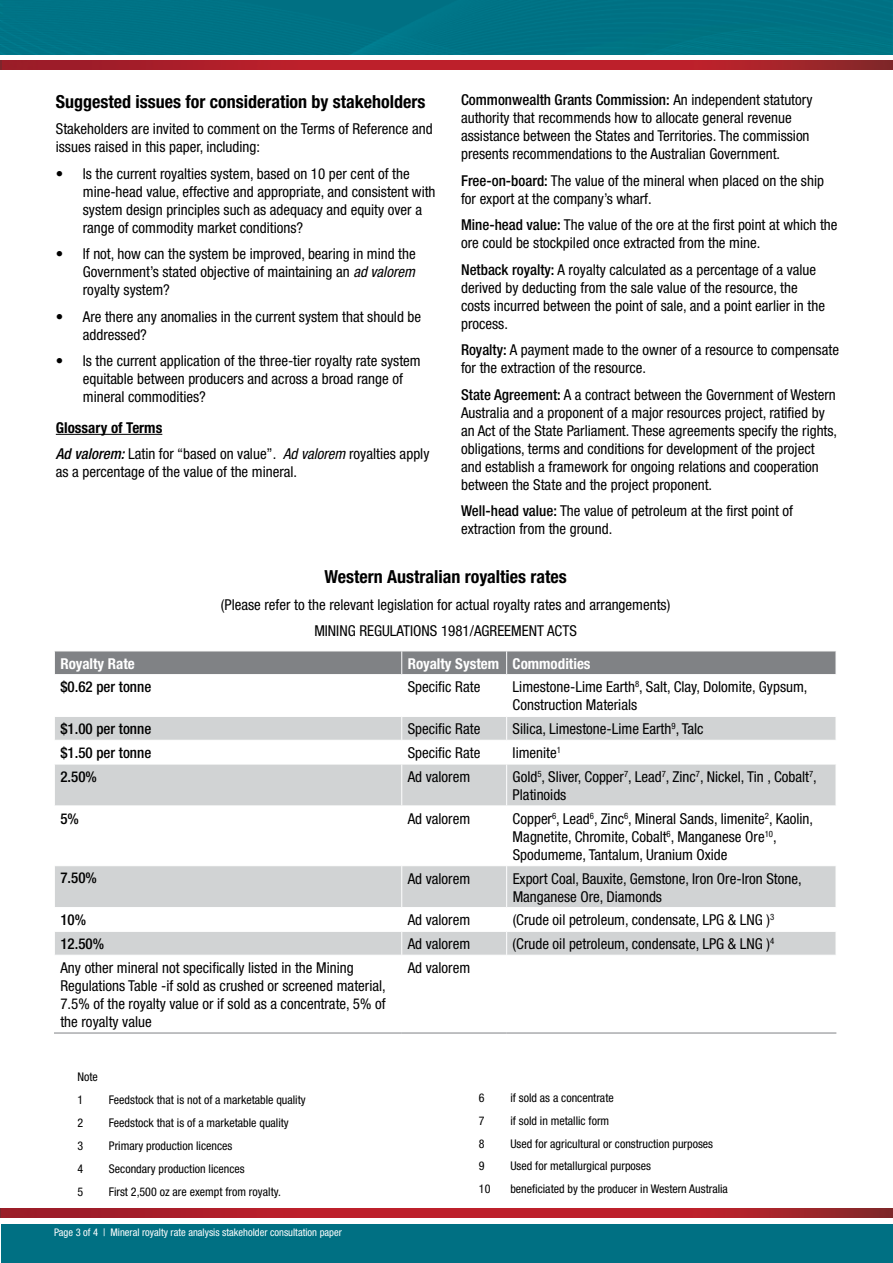
<style>
.page{position:relative;width:893px;height:1263px;background:#fff}
.page>*{position:absolute;margin:0;border:0;box-sizing:border-box;transform-origin:0 0}
.t1{font:700 condensed 18px "Helvetica Neue";color:#000}
.t2{font:condensed 15px/18px "Helvetica Neue";color:#000}
.t3{font:500 condensed 15px "Helvetica Neue";color:#000}
.t4{font:700 condensed 15px "Helvetica Neue";color:#fff}
.t5{font:condensed 12px/23px "Helvetica Neue";color:#000}
.t6{font:condensed 10.5px "Helvetica Neue";color:#fff}
.s1{font-style:italic}
.s2{font-weight:700}
.s3{font-weight:500;font-style:italic}
.s4{font-weight:500}
</style>
<div class="page">
<svg style="left:0;top:61px;width:2px;height:9px"></svg>
<div style="left:0;top:0;width:893px;height:54px;background:#007385"></div>
<svg style="left:0;top:1209px;width:2px;height:9px"></svg>
<img style="left:2px;top:61px;width:891px;height:9px">
<hr style="left:56px;top:434px;width:106px;height:1px;background:#000">
<div style="left:2px;top:1225px;width:891px;height:38px;background:#007083"></div>
<img style="left:2px;top:1209px;width:891px;height:9px">
<div style="left:54px;top:651px;width:782px;height:23px;background:#808285"></div>
<svg style="left:55px;top:717px;width:781px;height:88px"></svg>
<hr style="left:54px;top:764px;width:348px;height:1px;background:#fff">
<hr style="left:402px;top:764px;width:105px;height:1px;background:#fff">
<hr style="left:401px;top:764px;width:1px;height:41px;background:#fff">
<hr style="left:507px;top:764px;width:329px;height:1px;background:#fff">
<hr style="left:506px;top:764px;width:1px;height:41px;background:#fff">
<svg style="left:55px;top:866px;width:781px;height:89px"></svg>
<hr style="left:54px;top:1033px;width:348px;height:1px;background:#808285">
<hr style="left:402px;top:1033px;width:105px;height:1px;background:#808285">
<hr style="left:507px;top:1033px;width:329px;height:1px;background:#808285">
<p class="t1" style="left:56px;top:90px;width:371px">Suggested issues for consideration by stakeholders</p>
<p class="t2" style="left:56px;top:120px;width:378px">Stakeholders are invited to comment on the Terms of Reference and issues raised in this paper, including:</p>
<p class="t2" style="left:83px;top:164px;width:354px;text-indent:-27px">• Is the current royalties system, based on 10 per cent of the mine-head value, effective and appropriate, and consistent with system design principles such as adequacy and equity over a range of commodity market conditions?</p>
<p class="t2" style="left:83px;top:245px;width:334px;text-align:justify;text-indent:-27px">• If not, how can the system be improved, bearing in mind the Government’s stated objective of maintaining an <span class="s1">ad valorem </span>royalty system?</p>
<p class="t2" style="left:83px;top:307px;width:340px;text-indent:-27px">• Are there any anomalies in the current system that should be addressed?</p>
<p class="t2" style="left:83px;top:352px;width:339px;text-indent:-27px">• Is the current application of the three-tier royalty rate system equitable between producers and across a broad range of mineral commodities?</p>
<p class="t2" style="left:56px;top:414px;width:375px;line-height:26.5px"><span class="s2">Glossary of Terms<br></span><span class="s3">Ad valorem:</span> Latin for “based on value”. <span class="s1">Ad valorem</span> royalties apply</p>
<p class="t2" style="left:56px;top:463px;width:243px">as a percentage of the value of the mineral.</p>
<p class="t2" style="left:461px;top:91px;width:353px"><span class="s4">Commonwealth Grants Commission:</span> An independent statutory authority that recommends how to allocate general revenue assistance between the States and Territories. The commission presents recommendations to the Australian Government.</p>
<p class="t2" style="left:461px;top:171px;width:364px"><span class="s4">Free-on-board:</span> The value of the mineral when placed on the ship for export at the company’s wharf.</p>
<p class="t2" style="left:461px;top:216px;width:378px"><span class="s4">Mine-head value:</span> The value of the ore at the first point at which the ore could be stockpiled once extracted from the mine.</p>
<p class="t2" style="left:461px;top:260px;width:365px"><span class="s4">Netback royalty:</span> A royalty calculated as a percentage of a value derived by deducting from the sale value of the resource, the costs incurred between the point of sale, and a point earlier in the process.</p>
<p class="t2" style="left:461px;top:341px;width:379px"><span class="s4">Royalty:</span> A payment made to the owner of a resource to compensate for the extraction of the resource.</p>
<p class="t2" style="left:461px;top:385px;width:378px"><span class="s4">State Agreement:</span> A a contract between the Government of Western Australia and a proponent of a major resources project, ratified by an Act of the State Parliament. These agreements specify the rights, obligations, terms and conditions for development of the project and establish a framework for ongoing relations and cooperation between the State and the project proponent.</p>
<p class="t2" style="left:461px;top:502px;width:333px"><span class="s4">Well-head value:</span> The value of petroleum at the first point of extraction from the ground.</p>
<p class="t1" style="left:324px;top:566px;width:244px">Western Australian royalties rates</p>
<p class="t2" style="left:221px;top:591px;width:451px;line-height:26.5px;text-align:center">(Please refer to the relevant legislation for actual royalty rates and arrangements)<br>MINING REGULATIONS 1981/AGREEMENT ACTS</p>
<p class="t4" style="left:60px;top:654px;width:76px">Royalty Rate</p>
<p class="t4" style="left:408px;top:654px;width:184px">Royalty System Commodities</p>
<p class="t3" style="left:60px;top:678px;width:92px">$0.62 per tonne</p>
<p class="t2" style="left:408px;top:678px;width:74px">Specific Rate</p>
<p class="t2" style="left:513px;top:678px;width:296px">Limestone-Lime Earth<sup>8</sup>, Salt, Clay, Dolomite, Gypsum,<br>Construction Materials</p>
<p class="t3" style="left:60px;top:720px;width:92px">$1.00 per tonne</p>
<p class="t2" style="left:408px;top:720px;width:74px">Specific Rate</p>
<p class="t2" style="left:513px;top:720px;width:193px">Silica, Limestone-Lime Earth<sup>9</sup>, Talc</p>
<p class="t3" style="left:60px;top:744px;width:92px">$1.50 per tonne</p>
<p class="t2" style="left:408px;top:744px;width:74px">Specific Rate</p>
<p class="t2" style="left:513px;top:744px;width:50px">Iimenite<sup>1</sup></p>
<p class="t3" style="left:60px;top:767px;width:38px">2.50%</p>
<p class="t2" style="left:408px;top:767px;width:64px">Ad valorem</p>
<p class="t2" style="left:513px;top:767px;width:306px">Gold<sup>5</sup>, Sliver, Copper<sup>7</sup>, Lead<sup>7</sup>, Zinc<sup>7</sup>, Nickel, Tin , Cobalt<sup>7</sup>,<br>Platinoids</p>
<p class="t3" style="left:60px;top:809px;width:20px">5%</p>
<p class="t2" style="left:408px;top:809px;width:64px">Ad valorem</p>
<p class="t2" style="left:513px;top:809px;width:302px">Copper<sup>6</sup>, Lead<sup>6</sup>, Zinc<sup>6</sup>, Mineral Sands, Iimenite<sup>2</sup>, Kaolin,<br>Magnetite, Chromite, Cobalt<sup>6</sup>, Manganese Ore<sup>10</sup>,<br>Spodumeme, Tantalum, Uranium Oxide</p>
<p class="t3" style="left:60px;top:869px;width:38px">7.50%</p>
<p class="t2" style="left:408px;top:869px;width:64px">Ad valorem</p>
<p class="t2" style="left:513px;top:869px;width:290px">Export Coal, Bauxite, Gemstone, Iron Ore-Iron Stone,<br>Manganese Ore, Diamonds</p>
<p class="t3" style="left:60px;top:911px;width:27px">10%</p>
<p class="t2" style="left:408px;top:911px;width:64px">Ad valorem</p>
<p class="t2" style="left:513px;top:911px;width:263px">(Crude oil petroleum, condensate, LPG &amp; LNG )<sup>3</sup></p>
<p class="t3" style="left:60px;top:935px;width:45px">12.50%</p>
<p class="t2" style="left:408px;top:935px;width:64px">Ad valorem</p>
<p class="t2" style="left:513px;top:935px;width:263px">(Crude oil petroleum, condensate, LPG &amp; LNG )<sup>4</sup></p>
<p class="t2" style="left:60px;top:958px;width:327px">Any other mineral not specifically listed in the Mining Regulations Table -if sold as crushed or screened material, 7.5% of the royalty value or if sold as a concentrate, 5% of the royalty value</p>
<p class="t2" style="left:408px;top:958px;width:64px">Ad valorem</p>
<p class="t5" style="left:77px;top:1065px;width:22px">Note<br>1</p>
<p class="t5" style="left:109px;top:1088px;width:198px">Feedstock that is not of a marketable quality</p>
<p class="t5" style="left:77px;top:1111px;width:7px">2</p>
<p class="t5" style="left:109px;top:1111px;width:181px">Feedstock that is of a marketable quality</p>
<p class="t5" style="left:77px;top:1134px;width:7px">3</p>
<p class="t5" style="left:109px;top:1134px;width:125px">Primary production licences</p>
<p class="t5" style="left:77px;top:1157px;width:7px">4</p>
<p class="t5" style="left:109px;top:1157px;width:137px">Secondary production licences</p>
<p class="t5" style="left:77px;top:1180px;width:7px">5</p>
<p class="t5" style="left:109px;top:1180px;width:173px">First 2,500 oz are exempt from royalty.</p>
<p class="t6" style="left:54px;top:1226px;width:289px">Page 3 of 4 | Mineral royalty rate analysis stakeholder consultation paper</p>
<p class="t5" style="left:479px;top:1086px;width:7px">6</p>
<p class="t5" style="left:510px;top:1086px;width:105px">if sold as a concentrate</p>
<p class="t5" style="left:479px;top:1109px;width:7px">7</p>
<p class="t5" style="left:510px;top:1109px;width:100px">if sold in metallic form</p>
<p class="t5" style="left:479px;top:1132px;width:7px">8</p>
<p class="t5" style="left:510px;top:1132px;width:204px">Used for agricultural or construction purposes</p>
<p class="t5" style="left:479px;top:1154px;width:7px">9</p>
<p class="t5" style="left:510px;top:1154px;width:142px">Used for metallurgical purposes</p>
<p class="t5" style="left:479px;top:1177px;width:13px">10</p>
<p class="t5" style="left:510px;top:1177px;width:219px">beneficiated by the producer in Western Australia</p>
</div>
